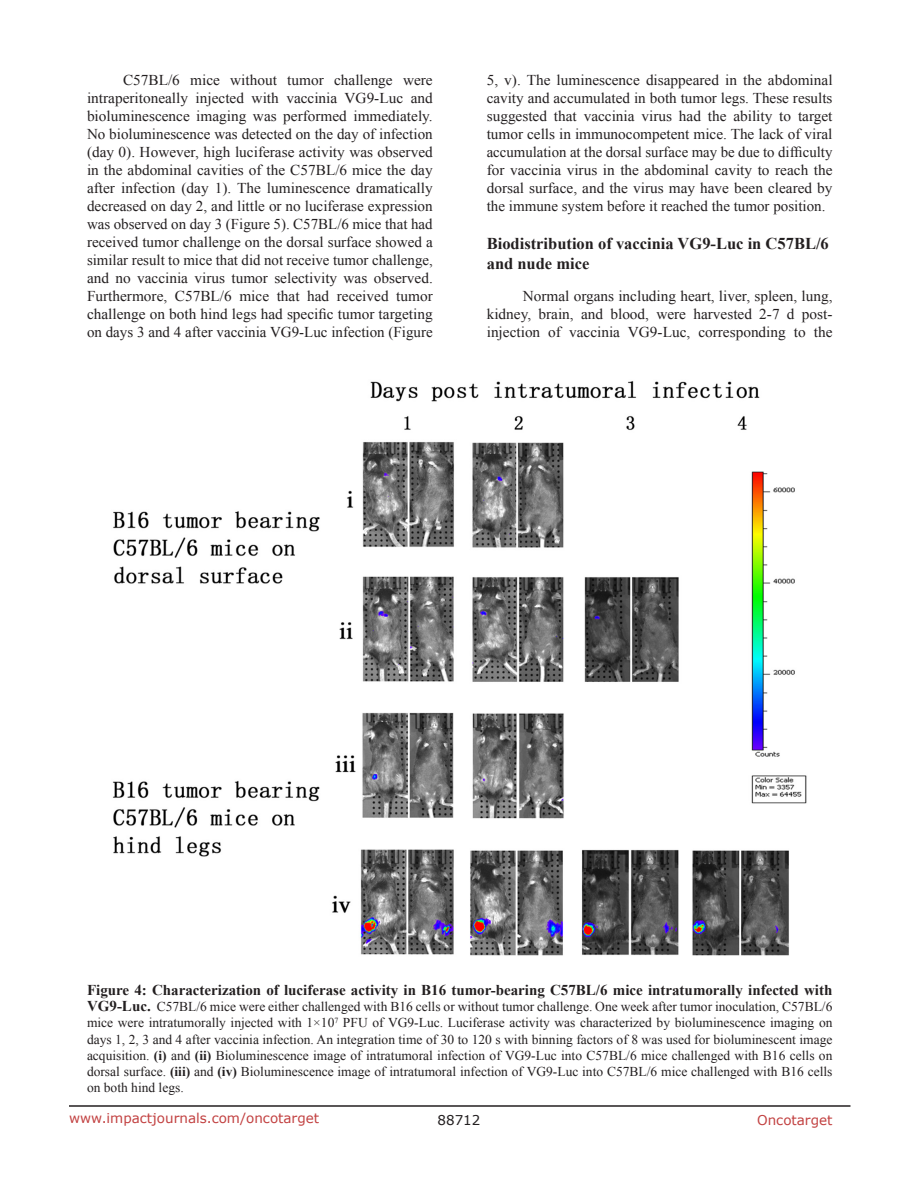
<style>
.page{position:relative;width:918px;height:1188px;background:#fff}
.page>*{position:absolute;margin:0;border:0;box-sizing:border-box;transform-origin:0 0}
.SubHeading{font:700 16.5px/19.8px "Times New Roman";color:#231f20}
.BodyText{font:15px/18px "Times New Roman";color:#231f20;text-align:justify}
.figuretext{font:700 15px "Times New Roman";color:#231f20}
.figuretext-2{font:13.5px/16.2px "Times New Roman";color:#231f20;text-align:justify}
.t1{font:13.5px "Verdana";color:#c24141}
.t2{font:13.5px "Verdana";color:#231f20}
.s1{font-weight:700;font-size:15px}
.s2{font-weight:700}
</style>
<div class="page">
<hr style="left:69px;top:1105px;width:781px;height:2px;background:#231f20">
<img style="left:112px;top:381px;width:695px;height:575px">
<p class="BodyText" style="left:87px;top:71px;width:347px;text-indent:36px">C57BL/6 mice without tumor challenge were intraperitoneally injected with vaccinia VG9-Luc and bioluminescence imaging was performed immediately.<br>No bioluminescence was detected on the day of infection (day 0). However, high luciferase activity was observed in the abdominal cavities of the C57BL/6 mice the day after infection (day 1). The luminescence dramatically decreased on day 2, and little or no luciferase expression was observed on day 3 (Figure 5). C57BL/6 mice that had received tumor challenge on the dorsal surface showed a similar result to mice that did not receive tumor challenge, and no vaccinia virus tumor selectivity was observed.<br>Furthermore, C57BL/6 mice that had received tumor challenge on both hind legs had specific tumor targeting on days 3 and 4 after vaccinia VG9-Luc infection (Figure</p>
<p class="BodyText" style="left:487px;top:71px;width:347px">5, v). The luminescence disappeared in the abdominal cavity and accumulated in both tumor legs. These results suggested that vaccinia virus had the ability to target tumor cells in immunocompetent mice. The lack of viral accumulation at the dorsal surface may be due to difficulty for vaccinia virus in the abdominal cavity to reach the dorsal surface, and the virus may have been cleared by the immune system before it reached the tumor position.</p>
<p class="SubHeading" style="left:487px;top:233px;width:344px">Biodistribution of vaccinia VG9-Luc in C57BL/6 and nude mice</p>
<p class="BodyText" style="left:487px;top:286px;width:347px;text-indent:36px">Normal organs including heart, liver, spleen, lung, kidney, brain, and blood, were harvested 2-7 d post&shy;injection of vaccinia VG9-Luc, corresponding to the</p>
<p class="figuretext" style="left:87px;top:980px;width:747px">Figure 4: Characterization of luciferase activity in B16 tumor-bearing C57BL/6 mice intratumorally infected with</p>
<p class="figuretext-2" style="left:87px;top:998px;width:747px"><span class="s1">VG9-Luc.</span> C57BL/6 mice were either challenged with B16 cells or without tumor challenge. One week after tumor inoculation, C57BL/6 mice were intratumorally injected with 1×10<sup>7</sup> PFU of VG9-Luc. Luciferase activity was characterized by bioluminescence imaging on days 1, 2, 3 and 4 after vaccinia infection. An integration time of 30 to 120 s with binning factors of 8 was used for bioluminescent image acquisition. <span class="s2">(i)</span> and <span class="s2">(ii)</span> Bioluminescence image of intratumoral infection of VG9-Luc into C57BL/6 mice challenged with B16 cells on dorsal surface. <span class="s2">(iii)</span> and <span class="s2">(iv)</span> Bioluminescence image of intratumoral infection of VG9-Luc into C57BL/6 mice challenged with B16 cells on both hind legs.</p>
<p class="t1" style="left:69px;top:1109px;width:252px">www.impactjournals.com/oncotarget</p>
<p class="t2" style="left:438px;top:1111px;width:44px">88712</p>
<p class="t1" style="left:757px;top:1111px;width:77px">Oncotarget</p>
</div>
